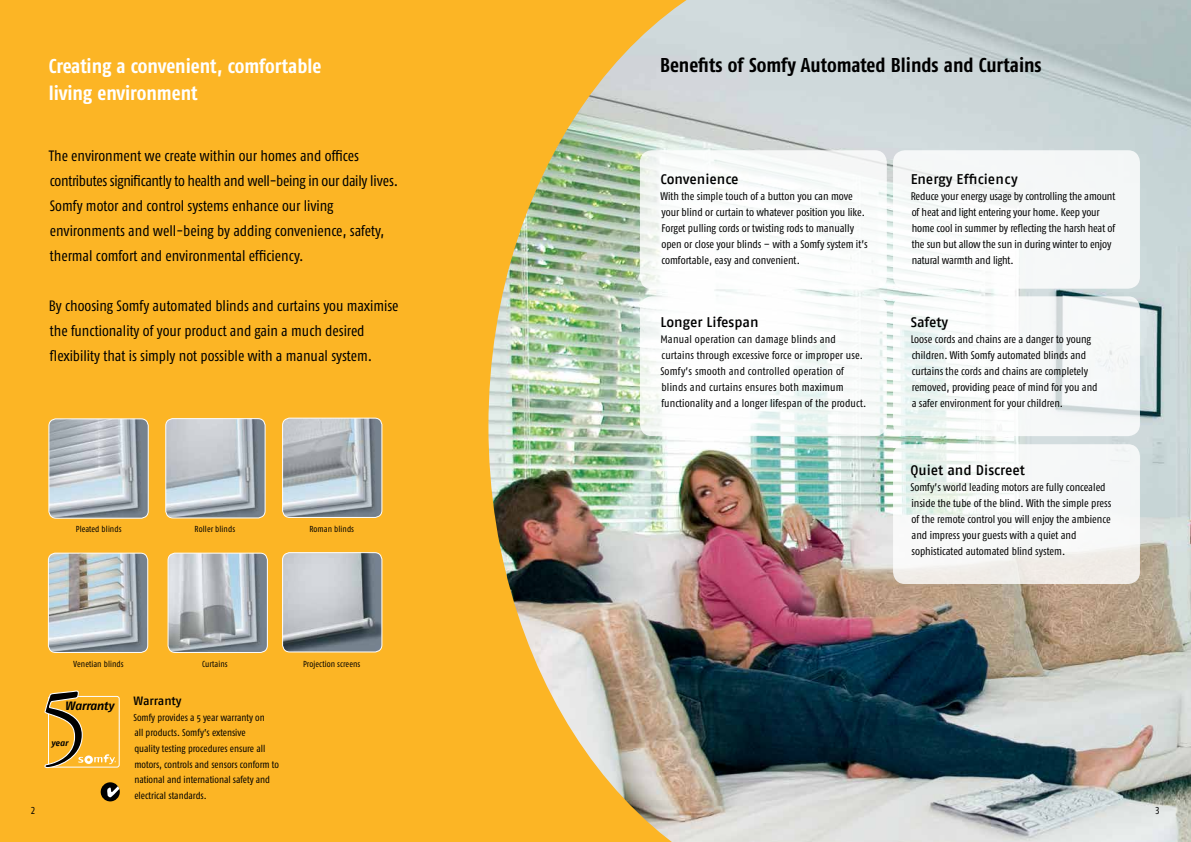
<style>
.page{position:relative;width:1191px;height:842px;background:#fff}
.page>*{position:absolute;margin:0;border:0;box-sizing:border-box;transform-origin:0 0}
.t1{font:20px "Fago Co Bold Tf";letter-spacing:-.005em;color:#fff}
.t2{font:20px "Fago Co Bold Tf";color:#000}
.t3{font:15px/25px "Fago Co";color:#000}
.t4{font:14px "Fago No Med Tf";letter-spacing:-.005em;color:#000}
.t5{font:12px "Fago No Med Tf";letter-spacing:-.005em;color:#000}
.t6{font:italic 12px "Fago No Bold Tf";letter-spacing:-.03em;color:#000}
.t7{font:11px/16px "Fago Co";color:#000}
.t8{font:10px/15.7px "Fago Co";color:#000}
.t9{font:10px "Fago Co Regular Tf";color:#000}
.t10{font:8.7px "Fago Co Regular Tf";letter-spacing:.01em;color:#000}
.t11{font:italic 8.7px "Fago No Bold Tf";color:#000}
</style>
<div class="page">
<img style="left:859px;top:0;width:332px;height:842px">
<div style="left:640px;top:150px;width:246px;height:139px;background:#fff;border-radius:12px"></div>
<div style="left:893px;top:150px;width:247px;height:139px;background:#f5f7f8;border-radius:12px"></div>
<div style="left:640px;top:296px;width:246px;height:140px;background:#f7faf9;border-radius:12px"></div>
<svg style="left:893px;top:296px;width:247px;height:140px;fill:#f6f8f8"></svg>
<svg style="left:893px;top:444px;width:247px;height:140px;fill:#f5f7f7"></svg>
<div style="left:0;top:0;width:455px;height:842px;background:#fcb525"></div>
<img style="left:286px;top:0;width:573px;height:842px">
<div style="left:101px;top:782px;width:19px;height:19px;background:#000;border-radius:50%"></div>
<svg style="left:107px;top:786px;width:12px;height:11px"></svg>
<div style="left:48px;top:696px;width:72px;height:71px;border:1px solid #fff;border-radius:2px"></div>
<svg style="left:44px;top:690px;width:72px;height:79px"></svg>
<img style="left:50px;top:420px;width:97px;height:97px">
<div style="left:48px;top:418px;width:101px;height:101px;border:1px solid #fff;border-radius:7px"></div>
<svg style="left:48px;top:553px;width:100px;height:99px;background:#aeb7bb"></svg>
<div style="left:48px;top:553px;width:100px;height:100px;border:1px solid #fff;border-radius:7px"></div>
<img style="left:166px;top:420px;width:99px;height:98px">
<div style="left:165px;top:418px;width:101px;height:100px;border:1px solid #fff;border-radius:7px"></div>
<img style="left:168px;top:553px;width:99px;height:99px">
<div style="left:168px;top:553px;width:100px;height:100px;border:1px solid #fff;border-radius:7px"></div>
<img style="left:282px;top:418px;width:100px;height:99px">
<div style="left:282px;top:418px;width:100px;height:100px;border:1px solid #fff;border-radius:7px"></div>
<img style="left:282px;top:553px;width:100px;height:99px">
<div style="left:282px;top:552px;width:100px;height:100px;border:1px solid #fff;border-radius:7px"></div>
<h1 class="t1" style="left:49px;top:54px;width:274px">Creating a convenient, comfortable</h1>
<h1 class="t2" style="left:660px;top:54px;width:383px">Benefits of Somfy Automated Blinds and Curtains</h1>
<h1 class="t1" style="left:49px;top:81px;width:150px">living environment</h1>
<p class="t3" style="left:49px;top:143px;width:351px">The environment we create within our homes and offices contributes significantly to health and well-being in our daily lives.<br>Somfy motor and control systems enhance our living environments and well-being by adding convenience, safety, thermal comfort and environmental efficiency.</p>
<h2 class="t3" style="left:49px;top:293px;width:351px">By choosing Somfy automated blinds and curtains you maximise the functionality of your product and gain a much desired flexibility that is simply not possible with a manual system.</h2>
<p class="t10" style="left:76px;top:524px;width:47px">Pleated blinds</p>
<p class="t10" style="left:195px;top:524px;width:42px">Roller blinds</p>
<p class="t10" style="left:309px;top:524px;width:46px">Roman blinds</p>
<p class="t10" style="left:74px;top:659px;width:52px">Venetian blinds</p>
<p class="t10" style="left:202px;top:659px;width:27px">Curtains</p>
<p class="t6" style="left:65px;top:699px;width:51px">Warranty</p>
<p class="t11" style="left:51px;top:738px;width:19px">year</p>
<p class="t5" style="left:133px;top:694px;width:50px">Warranty</p>
<p class="t8" style="left:133px;top:709px;width:147px">Somfy provides a 5 year warranty on<br>all products. Somfy’s extensive<br>quality testing procedures ensure all motors, controls and sensors conform to national and international safety and electrical standards.</p>
<p class="t10" style="left:303px;top:659px;width:59px">Projection screens</p>
<p class="t4" style="left:660px;top:171px;width:80px">Convenience</p>
<p class="t7" style="left:660px;top:188px;width:209px">With the simple touch of a button you can move your blind or curtain to whatever position you like.<br>Forget pulling cords or twisting rods to manually open or close your blinds – with a Somfy system it’s comfortable, easy and convenient.</p>
<p class="t4" style="left:660px;top:314px;width:100px">Longer Lifespan</p>
<p class="t7" style="left:660px;top:331px;width:207px">Manual operation can damage blinds and curtains through excessive force or improper use.<br>Somfy’s smooth and controlled operation of blinds and curtains ensures both maximum functionality and a longer lifespan of the product.</p>
<p class="t4" style="left:910px;top:171px;width:108px">Energy Efficiency</p>
<p class="t7" style="left:910px;top:188px;width:206px">Reduce your energy usage by controlling the amount of heat and light entering your home. Keep your home cool in summer by reflecting the harsh heat of the sun but allow the sun in during winter to enjoy natural warmth and light.</p>
<p class="t4" style="left:910px;top:314px;width:39px">Safety</p>
<p class="t7" style="left:910px;top:331px;width:188px">Loose cords and chains are a danger to young children. With Somfy automated blinds and curtains the cords and chains are completely removed, providing peace of mind for you and a safer environment for your children.</p>
<p class="t4" style="left:910px;top:462px;width:116px">Quiet and Discreet</p>
<p class="t7" style="left:910px;top:479px;width:202px">Somfy’s world leading motors are fully concealed inside the tube of the blind. With the simple press of the remote control you will enjoy the ambience and impress your guests with a quiet and sophisticated automated blind system.</p>
<p class="t9" style="left:31px;top:805px;width:6px">2</p>
<p class="t9" style="left:1155px;top:805px;width:6px">3</p>
</div>
